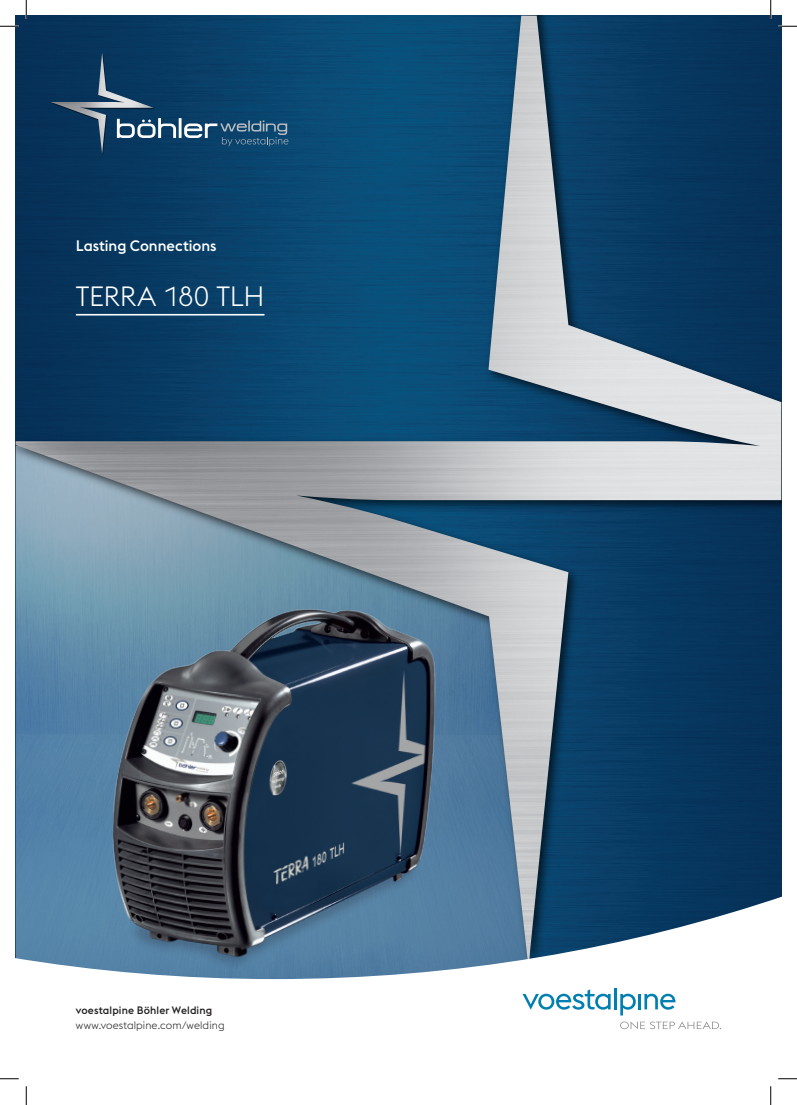
<style>
.page{position:relative;width:797px;height:1105px;background:#fff}
.page>*{position:absolute;margin:0;border:0;box-sizing:border-box;transform-origin:0 0}
.C__HL-1__nome_macchi{font:300 27.5px "voestalpine";letter-spacing:-.015em;color:#fff}
.C__Subhead__sopra_no{font:500 15px "voestalpine";color:#fff}
.Companyname{font:300 10.62px "voestalpine";letter-spacing:.01em;color:#231f20}
.Companyname-2{font:500 10.62px "voestalpine";letter-spacing:.015em;color:#231f20}
</style>
<div class="page">
<img style="left:16px;top:16px;width:765px;height:878px">
<svg style="left:16px;top:894px;width:765px;height:136px"></svg>
<svg style="left:522px;top:989px;width:88px;height:21px"></svg>
<hr style="left:614px;top:988px;width:3px;height:21px;background:#007fb1">
<svg style="left:620px;top:994px;width:15px;height:21px"></svg>
<hr style="left:638px;top:994px;width:3px;height:15px;background:#007fb1">
<svg style="left:644px;top:994px;width:31px;height:16px"></svg>
<svg style="left:620px;top:1021px;width:101px;height:8px"></svg>
<svg style="left:0;top:25px;width:19px;height:2px"></svg>
<svg style="left:778px;top:25px;width:19px;height:2px"></svg>
<svg style="left:0;top:1078px;width:19px;height:1px"></svg>
<svg style="left:778px;top:1078px;width:19px;height:1px"></svg>
<svg style="left:25px;top:0;width:2px;height:19px"></svg>
<svg style="left:25px;top:1086px;width:2px;height:19px"></svg>
<svg style="left:770px;top:0;width:1px;height:19px"></svg>
<svg style="left:770px;top:1086px;width:1px;height:19px"></svg>
<p class="C__Subhead__sopra_no" style="left:76px;top:237px;width:142px">Lasting Connections</p>
<p class="C__HL-1__nome_macchi" style="left:76px;top:280px;width:190px">TERRA 180 TLH</p>
<p class="Companyname-2" style="left:76px;top:1004px;width:138px">voestalpine Böhler Welding</p>
<p class="Companyname" style="left:76px;top:1019px;width:150px">www.voestalpine.com/welding</p>
</div>
